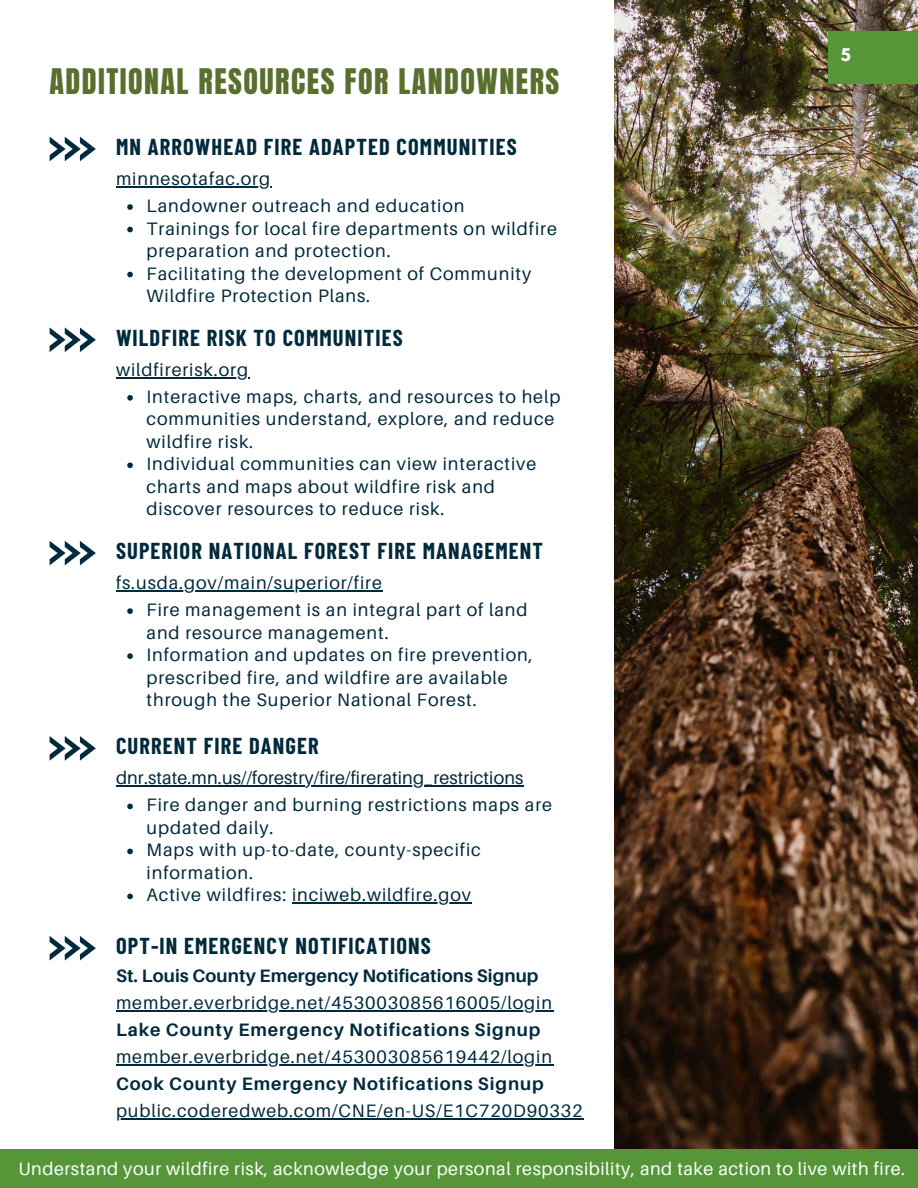
<style>
.page{position:relative;width:918px;height:1188px;background:#fff}
.page>*{position:absolute;margin:0;border:0;box-sizing:border-box;transform-origin:0 0}
.t1{font:30px "Anton";letter-spacing:.05em;color:#596f2e}
.t2{font:700 22.5px "Barlow Condensed";letter-spacing:.05em;color:#022a3d}
.t3{font:18px/22.5px "Aileron";letter-spacing:.05em;color:#022a3d}
.t4{font:18px "Aileron";letter-spacing:.03em;color:#fff}
.t5{font:18px/27px "Aileron";letter-spacing:.005em;color:#022a3d}
.t6{font:700 18px "Aileron";letter-spacing:.05em;color:#022a3d}
.t7{font:700 18px "Aileron";letter-spacing:.005em;color:#022a3d}
.t8{font:700 15.45px "League Spartan";color:#fff}
</style>
<div class="page">
<img style="left:615px;top:0;width:303px;height:1149px">
<div style="left:0;top:1149px;width:918px;height:39px;background:#569639"></div>
<div style="left:828px;top:32px;width:90px;height:52px;background:#569639"></div>
<svg style="left:50px;top:137px;width:46px;height:24px"></svg>
<hr style="left:116px;top:186px;width:155px;height:1px;background:#022a3d">
<svg style="left:127px;top:204px;width:6px;height:6px"></svg>
<svg style="left:127px;top:227px;width:6px;height:5px"></svg>
<svg style="left:127px;top:272px;width:6px;height:5px"></svg>
<svg style="left:50px;top:327px;width:46px;height:25px"></svg>
<hr style="left:116px;top:377px;width:133px;height:1px;background:#022a3d">
<svg style="left:127px;top:395px;width:6px;height:6px"></svg>
<svg style="left:127px;top:463px;width:6px;height:5px"></svg>
<svg style="left:50px;top:541px;width:46px;height:24px"></svg>
<hr style="left:116px;top:590px;width:267px;height:1px;background:#022a3d">
<svg style="left:127px;top:608px;width:6px;height:6px"></svg>
<svg style="left:127px;top:653px;width:6px;height:6px"></svg>
<svg style="left:50px;top:736px;width:46px;height:25px"></svg>
<hr style="left:116px;top:786px;width:408px;height:1px;background:#022a3d">
<svg style="left:127px;top:804px;width:6px;height:5px"></svg>
<svg style="left:127px;top:849px;width:6px;height:5px"></svg>
<svg style="left:127px;top:894px;width:6px;height:5px"></svg>
<hr style="left:292px;top:903px;width:180px;height:1px;background:#022a3d">
<svg style="left:50px;top:936px;width:46px;height:25px"></svg>
<hr style="left:116px;top:1010px;width:437px;height:1px;background:#022a3d">
<hr style="left:116px;top:1064px;width:437px;height:1px;background:#022a3d">
<hr style="left:116px;top:1118px;width:467px;height:1px;background:#022a3d">
<p class="t1" style="left:49px;top:60px;width:511px">ADDITIONAL RESOURCES FOR LANDOWNERS</p>
<p class="t2" style="left:116px;top:132px;width:402px">MN ARROWHEAD FIRE ADAPTED COMMUNITIES</p>
<p class="t3" style="left:147px;top:165px;width:319px;line-height:27px;text-indent:-31px">minnesotafac.org<br>Landowner outreach and education</p>
<p class="t3" style="left:147px;top:217px;width:412px">Trainings for local fire departments on wildfire preparation and protection.<br>Facilitating the development of Community Wildfire Protection Plans.</p>
<p class="t2" style="left:116px;top:323px;width:288px">WILDFIRE RISK TO COMMUNITIES</p>
<p class="t3" style="left:147px;top:356px;width:415px;line-height:27px;text-indent:-31px">wildfirerisk.org<br>Interactive maps, charts, and resources to help</p>
<p class="t3" style="left:147px;top:407px;width:409px">communities understand, explore, and reduce wildfire risk.<br>Individual communities can view interactive charts and maps about wildfire risk and discover resources to reduce risk.</p>
<p class="t2" style="left:116px;top:536px;width:429px">SUPERIOR NATIONAL FOREST FIRE MANAGEMENT</p>
<p class="t3" style="left:147px;top:569px;width:382px;line-height:27px;text-indent:-31px">fs.usda.gov/main/superior/fire<br>Fire management is an integral part of land</p>
<p class="t3" style="left:147px;top:621px;width:388px">and resource management.<br>Information and updates on fire prevention, prescribed fire, and wildfire are available through the Superior National Forest.</p>
<p class="t2" style="left:116px;top:732px;width:204px">CURRENT FIRE DANGER</p>
<p class="t5" style="left:147px;top:764px;width:407px;text-indent:-31px">dnr.state.mn.us//forestry/fire/firerating_restrictions<br>Fire danger and burning restrictions maps are</p>
<p class="t3" style="left:147px;top:816px;width:336px">updated daily.<br>Maps with up-to-date, county-specific information.<br>Active wildfires: inciweb.wildfire.gov</p>
<p class="t2" style="left:116px;top:931px;width:316px">OPT-IN EMERGENCY NOTIFICATIONS</p>
<p class="t7" style="left:116px;top:965px;width:424px">St. Louis County Emergency Notifications Signup</p>
<p class="t3" style="left:116px;top:991px;width:438px">member.everbridge.net/453003085616005/login</p>
<p class="t6" style="left:116px;top:1019px;width:426px">Lake County Emergency Notifications Signup</p>
<p class="t3" style="left:116px;top:1045px;width:438px">member.everbridge.net/453003085619442/login</p>
<p class="t6" style="left:116px;top:1073px;width:429px">Cook County Emergency Notifications Signup</p>
<p class="t3" style="left:116px;top:1099px;width:468px">public.coderedweb.com/CNE/en-US/E1C720D90332</p>
<h1 class="t8" style="left:841px;top:47px;width:11px">5</h1>
<p class="t4" style="left:18px;top:1157px;width:888px">Understand your wildfire risk, acknowledge your personal responsibility, and take action to live with fire.</p>
</div>
